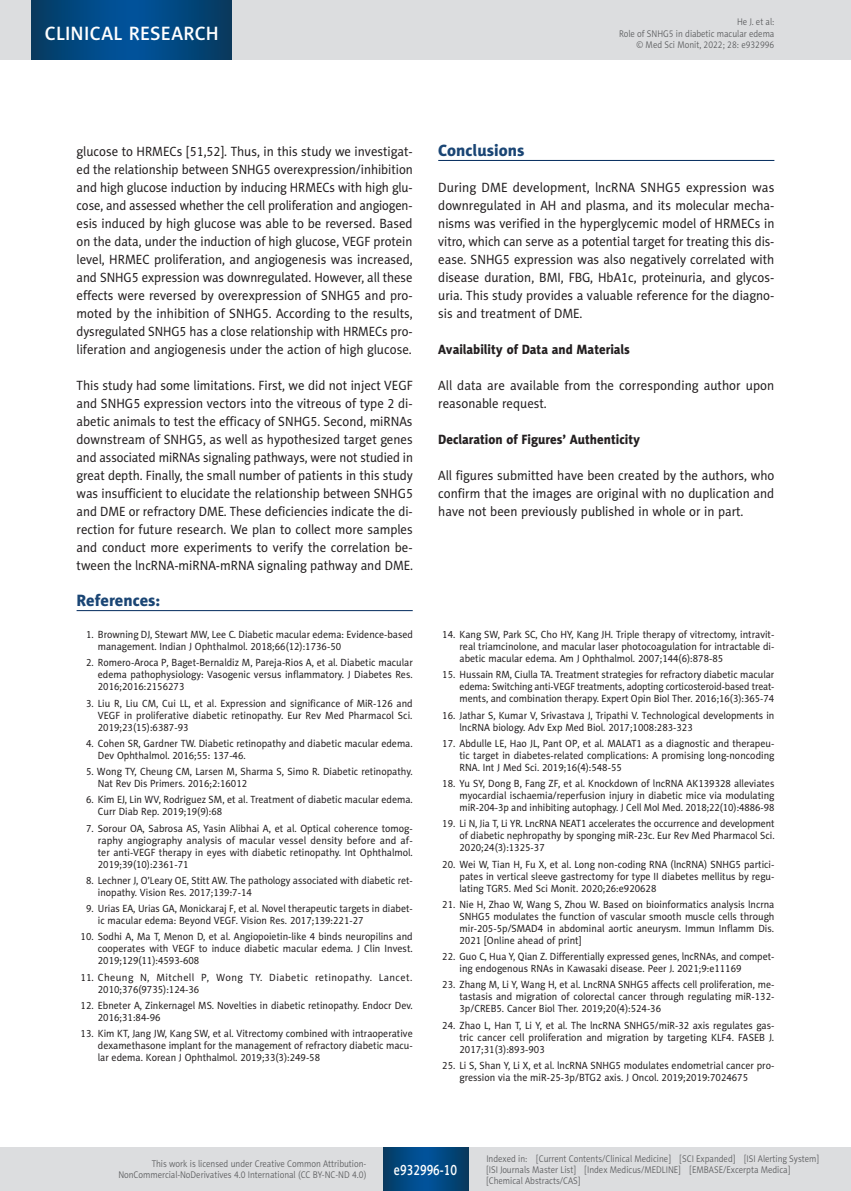
<style>
.page{position:relative;width:851px;height:1191px;background:#fff}
.page>*{position:absolute;margin:0;border:0;box-sizing:border-box;transform-origin:0 0}
.t1{font:19.5px "Naomi Sans EFN Medium";letter-spacing:.015em;color:#fff}
.MSM_Headline_1{font:16.5px "Naomi Sans EFN Heavy";color:#1a4574}
.MSM_Referencje_Tytul{font:16.5px "Naomi Sans EFN Heavy";color:#1a4574}
.t2{font:15px "Naomi Sans EFN Medium";color:#fff;scale:.8 1}
.MSM_Body{font:13.5px/18px "Naomi Sans EFN";color:#231f20;text-align:justify;scale:.95 1}
.MSM_Body-2{font:13.5px/18px "Naomi Sans EFN";color:#231f20;text-align:justify;scale:.96 1}
.MSM_Headline_2{font:13.5px "Naomi Sans EFN Heavy";color:#231f20;scale:.95 1}
.MSM_Referencje_punkt{font:10.5px/12px "Naomi Sans EFN";color:#231f20;text-align:justify;scale:.95 1}
.MSM_Referencje_punkt-2{font:10.5px/12px "Naomi Sans EFN";color:#231f20;scale:.94 1}
.MSM_Referencje_punkt-3{font:10.5px/12px "Naomi Sans EFN";letter-spacing:.04em;color:#231f20}
.t3{font:9.75px/11.2px "Naomi Sans EFN Light";color:#57585a;text-align:right;scale:.9 1}
</style>
<div class="page">
<hr style="left:438px;top:160px;width:336px;height:1px;background:#00295c">
<hr style="left:77px;top:610px;width:335px;height:1px;background:#00295c">
<div style="left:0;top:1148px;width:850px;height:43px;background:#dcdddf"></div>
<svg style="left:383px;top:1147px;width:85px;height:43px;background:#02477e"></svg>
<div style="left:0;top:0;width:850px;height:60px;background:#dcdddf"></div>
<hr style="left:850px;top:0;width:1px;height:60px;background:#dcdddf">
<svg style="left:32px;top:0;width:200px;height:60px;background:#02477e"></svg>
<h1 class="t1" style="left:45px;top:22px;width:175px">CLINICAL RESEARCH</h1>
<p class="t3" style="left:619px;top:16px;width:174px">He J. et al:<br>Role of SNHG5 in diabetic macular edema © Med Sci Monit, 2022; 28: e932996</p>
<p class="MSM_Body" style="left:77px;top:142px;width:355px">glucose to HRMECs [51,52]. Thus, in this study we investigat&shy;ed the relationship between SNHG5 overexpression/inhibition and high glucose induction by inducing HRMECs with high glu&shy;cose, and assessed whether the cell proliferation and angiogen&shy;esis induced by high glucose was able to be reversed. Based on the data, under the induction of high glucose, VEGF protein level, HRMEC proliferation, and angiogenesis was increased, and SNHG5 expression was downregulated. However, all these effects were reversed by overexpression of SNHG5 and pro&shy;moted by the inhibition of SNHG5. According to the results, dysregulated SNHG5 has a close relationship with HRMECs pro&shy;liferation and angiogenesis under the action of high glucose.</p>
<p class="MSM_Body" style="left:77px;top:376px;width:355px">This study had some limitations. First, we did not inject VEGF and SNHG5 expression vectors into the vitreous of type 2 di&shy;abetic animals to test the efficacy of SNHG5. Second, miRNAs downstream of SNHG5, as well as hypothesized target genes and associated miRNAs signaling pathways, were not studied in great depth. Finally, the small number of patients in this study was insufficient to elucidate the relationship between SNHG5 and DME or refractory DME. These deficiencies indicate the di&shy;rection for future research. We plan to collect more samples and conduct more experiments to verify the correlation be&shy;tween the lncRNA-miRNA-mRNA signaling pathway and DME.</p>
<p class="MSM_Referencje_Tytul" style="left:77px;top:590px;width:85px">References:</p>
<p class="MSM_Referencje_punkt" style="left:98px;top:628px;width:333px;text-indent:-12px">1. Browning DJ, Stewart MW, Lee C. Diabetic macular edema: Evidence-based management. Indian J Ophthalmol. 2018;66(12):1736-50</p>
<p class="MSM_Referencje_punkt" style="left:98px;top:657px;width:333px;text-indent:-12px">2. Romero-Aroca P, Baget-Bernaldiz M, Pareja-Rios A, et al. Diabetic macular edema pathophysiology: Vasogenic versus inflammatory. J Diabetes Res.<br>2016;2016:2156273</p>
<p class="MSM_Referencje_punkt" style="left:98px;top:697px;width:333px;text-indent:-12px">3. Liu R, Liu CM, Cui LL, et al. Expression and significance of MiR-126 and VEGF in proliferative diabetic retinopathy. Eur Rev Med Pharmacol Sci.<br>2019;23(15):6387-93</p>
<p class="MSM_Referencje_punkt" style="left:98px;top:737px;width:333px;text-indent:-12px">4. Cohen SR, Gardner TW. Diabetic retinopathy and diabetic macular edema.<br>Dev Ophthalmol. 2016;55: 137-46.</p>
<p class="MSM_Referencje_punkt" style="left:98px;top:765px;width:333px;text-indent:-12px">5. Wong TY, Cheung CM, Larsen M, Sharma S, Simo R. Diabetic retinopathy.<br>Nat Rev Dis Primers. 2016;2:16012</p>
<p class="MSM_Referencje_punkt" style="left:98px;top:794px;width:333px;text-indent:-12px">6. Kim EJ, Lin WV, Rodriguez SM, et al. Treatment of diabetic macular edema.<br>Curr Diab Rep. 2019;19(9):68</p>
<p class="MSM_Referencje_punkt" style="left:98px;top:822px;width:333px;text-indent:-12px">7. Sorour OA, Sabrosa AS, Yasin Alibhai A, et al. Optical coherence tomog&shy;raphy angiography analysis of macular vessel density before and af&shy;ter anti-VEGF therapy in eyes with diabetic retinopathy. Int Ophthalmol.<br>2019;39(10):2361-71</p>
<p class="MSM_Referencje_punkt-2" style="left:98px;top:874px;width:336px;text-indent:-12px">8. Lechner J, O’Leary OE, Stitt AW. The pathology associated with diabetic ret&shy;inopathy. Vision Res. 2017;139:7-14</p>
<p class="MSM_Referencje_punkt" style="left:98px;top:902px;width:333px;text-indent:-12px">9. Urias EA, Urias GA, Monickaraj F, et al. Novel therapeutic targets in diabet&shy;ic macular edema: Beyond VEGF. Vision Res. 2017;139:221-27</p>
<p class="MSM_Referencje_punkt" style="left:98px;top:931px;width:333px;text-indent:-17px">10. Sodhi A, Ma T, Menon D, et al. Angiopoietin-like 4 binds neuropilins and cooperates with VEGF to induce diabetic macular edema. J Clin Invest.<br>2019;129(11):4593-608</p>
<p class="MSM_Referencje_punkt-3" style="left:98px;top:971px;width:316px;text-indent:-17px">11. Cheung N, Mitchell P, Wong TY. Diabetic retinopathy. Lancet.<br>2010;376(9735):124-36</p>
<p class="MSM_Referencje_punkt" style="left:98px;top:999px;width:333px;text-indent:-17px">12. Ebneter A, Zinkernagel MS. Novelties in diabetic retinopathy. Endocr Dev.<br>2016;31:84-96</p>
<p class="MSM_Referencje_punkt" style="left:98px;top:1027px;width:333px;text-indent:-17px">13. Kim KT, Jang JW, Kang SW, et al. Vitrectomy combined with intraoperative dexamethasone implant for the management of refractory diabetic macu&shy;lar edema. Korean J Ophthalmol. 2019;33(3):249-58</p>
<p class="MSM_Headline_1" style="left:438px;top:140px;width:88px">Conclusions</p>
<p class="MSM_Body-2" style="left:438px;top:178px;width:351px">During DME development, lncRNA SNHG5 expression was downregulated in AH and plasma, and its molecular mecha&shy;nisms was verified in the hyperglycemic model of HRMECs in vitro, which can serve as a potential target for treating this dis&shy;ease. SNHG5 expression was also negatively correlated with disease duration, BMI, FBG, HbA1c, proteinuria, and glycos&shy;uria. This study provides a valuable reference for the diagno&shy;sis and treatment of DME.</p>
<p class="MSM_Headline_2" style="left:438px;top:341px;width:203px">Availability of Data and Materials</p>
<p class="MSM_Body" style="left:438px;top:376px;width:355px">All data are available from the corresponding author upon reasonable request.</p>
<p class="MSM_Headline_2" style="left:438px;top:431px;width:214px">Declaration of Figures’ Authenticity</p>
<p class="MSM_Body" style="left:438px;top:466px;width:355px">All figures submitted have been created by the authors, who confirm that the images are original with no duplication and have not been previously published in whole or in part.</p>
<p class="MSM_Referencje_punkt" style="left:459px;top:628px;width:333px;text-indent:-17px">14. Kang SW, Park SC, Cho HY, Kang JH. Triple therapy of vitrectomy, intravit&shy;real triamcinolone, and macular laser photocoagulation for intractable di&shy;abetic macular edema. Am J Ophthalmol. 2007;144(6):878-85</p>
<p class="MSM_Referencje_punkt" style="left:459px;top:669px;width:333px;text-indent:-17px">15. Hussain RM, Ciulla TA. Treatment strategies for refractory diabetic macular edema: Switching anti-VEGF treatments, adopting corticosteroid-based treat&shy;ments, and combination therapy. Expert Opin Biol Ther. 2016;16(3):365-74</p>
<p class="MSM_Referencje_punkt" style="left:459px;top:709px;width:333px;text-indent:-17px">16. Jathar S, Kumar V, Srivastava J, Tripathi V. Technological developments in lncRNA biology. Adv Exp Med Biol. 2017;1008:283-323</p>
<p class="MSM_Referencje_punkt" style="left:459px;top:737px;width:333px;text-indent:-17px">17. Abdulle LE, Hao JL, Pant OP, et al. MALAT1 as a diagnostic and therapeu&shy;tic target in diabetes-related complications: A promising long-noncoding RNA. Int J Med Sci. 2019;16(4):548-55</p>
<p class="MSM_Referencje_punkt" style="left:459px;top:777px;width:333px;text-indent:-17px">18. Yu SY, Dong B, Fang ZF, et al. Knockdown of lncRNA AK139328 alleviates myocardial ischaemia/reperfusion injury in diabetic mice via modulating miR-204-3p and inhibiting autophagy. J Cell Mol Med. 2018;22(10):4886-98</p>
<p class="MSM_Referencje_punkt-2" style="left:459px;top:818px;width:336px;text-align:justify;text-indent:-17px">19. Li N, Jia T, Li YR. LncRNA NEAT1 accelerates the occurrence and development of diabetic nephropathy by sponging miR-23c. Eur Rev Med Pharmacol Sci.<br>2020;24(3):1325-37</p>
<p class="MSM_Referencje_punkt" style="left:459px;top:858px;width:333px;text-indent:-17px">20. Wei W, Tian H, Fu X, et al. Long non-coding RNA (lncRNA) SNHG5 partici&shy;pates in vertical sleeve gastrectomy for type II diabetes mellitus by regu&shy;lating TGR5. Med Sci Monit. 2020;26:e920628</p>
<p class="MSM_Referencje_punkt" style="left:459px;top:898px;width:333px;text-indent:-17px">21. Nie H, Zhao W, Wang S, Zhou W. Based on bioinformatics analysis lncrna SNHG5 modulates the function of vascular smooth muscle cells through mir-205-5p/SMAD4 in abdominal aortic aneurysm. Immun Inflamm Dis.<br>2021 [Online ahead of print]</p>
<p class="MSM_Referencje_punkt-2" style="left:459px;top:950px;width:336px;text-indent:-17px">22. Guo C, Hua Y, Qian Z. Differentially expressed genes, lncRNAs, and compet&shy;ing endogenous RNAs in Kawasaki disease. Peer J. 2021;9:e11169</p>
<p class="MSM_Referencje_punkt" style="left:459px;top:979px;width:333px;text-indent:-17px">23. Zhang M, Li Y, Wang H, et al. LncRNA SNHG5 affects cell proliferation, me&shy;tastasis and migration of colorectal cancer through regulating miR-132- 3p/CREB5. Cancer Biol Ther. 2019;20(4):524-36</p>
<p class="MSM_Referencje_punkt" style="left:459px;top:1019px;width:333px;text-indent:-17px">24. Zhao L, Han T, Li Y, et al. The lncRNA SNHG5/miR-32 axis regulates gas&shy;tric cancer cell proliferation and migration by targeting KLF4. FASEB J.<br>2017;31(3):893-903</p>
<p class="MSM_Referencje_punkt" style="left:459px;top:1059px;width:333px;text-indent:-17px">25. Li S, Shan Y, Li X, et al. lncRNA SNHG5 modulates endometrial cancer pro&shy;gression via the miR-25-3p/BTG2 axis. J Oncol. 2019;2019:7024675</p>
<p class="t3" style="left:118px;top:1158px;width:277px">This work is licensed under Creative Common Attribution-<br>NonCommercial-NoDerivatives 4.0 International (CC BY-NC-ND 4.0)</p>
<h3 class="t2" style="left:394px;top:1160px;width:81px">e932996-10</h3>
<p class="t3" style="left:486px;top:1152px;width:371px;text-align:left">Indexed in: [Current Contents/Clinical Medicine] [SCI Expanded] [ISI Alerting System] [ISI Journals Master List] [Index Medicus/MEDLINE] [EMBASE/Excerpta Medica] [Chemical Abstracts/CAS]</p>
</div>
